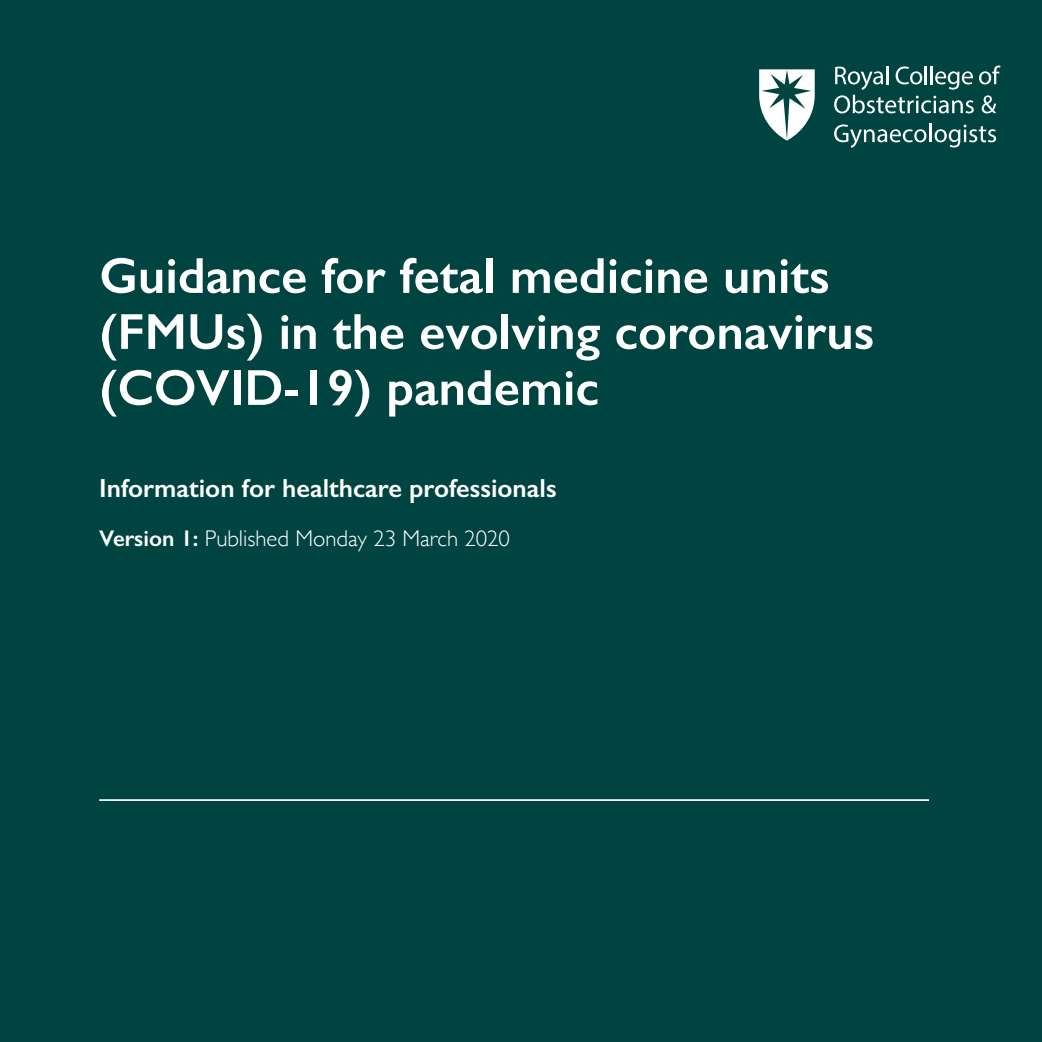
<style>
.page{position:relative;width:1042px;height:1042px;background:#004441}
.page>*{position:absolute;margin:0;border:0;box-sizing:border-box;transform-origin:0 0}
.t1{font:600 50.75px/56px "Gill Sans";color:#fff}
.t2{font:600 26.25px "Gill Sans";color:#fff}
.t3{font:300 22.75px "Gill Sans";color:#fff}
.s1{font-weight:600}
</style>
<div class="page">
<svg style="left:834px;top:66px;width:166px;height:47px"></svg>
<svg style="left:834px;top:124px;width:162px;height:24px"></svg>
<svg style="left:759px;top:69px;width:56px;height:72px"></svg>
<hr style="left:99px;top:799px;width:830px;height:2px;background:#fff">
<p class="t1" style="left:99px;top:247px;width:776px">Guidance for fetal medicine units (FMUs) in the evolving coronavirus (COVID-19) pandemic</p>
<p class="t2" style="left:99px;top:472px;width:459px">Information for healthcare professionals</p>
<p class="t3" style="left:99px;top:520px;width:412px"><span class="s1">Version 1:</span> Published Monday 23 March 2020</p>
</div>
